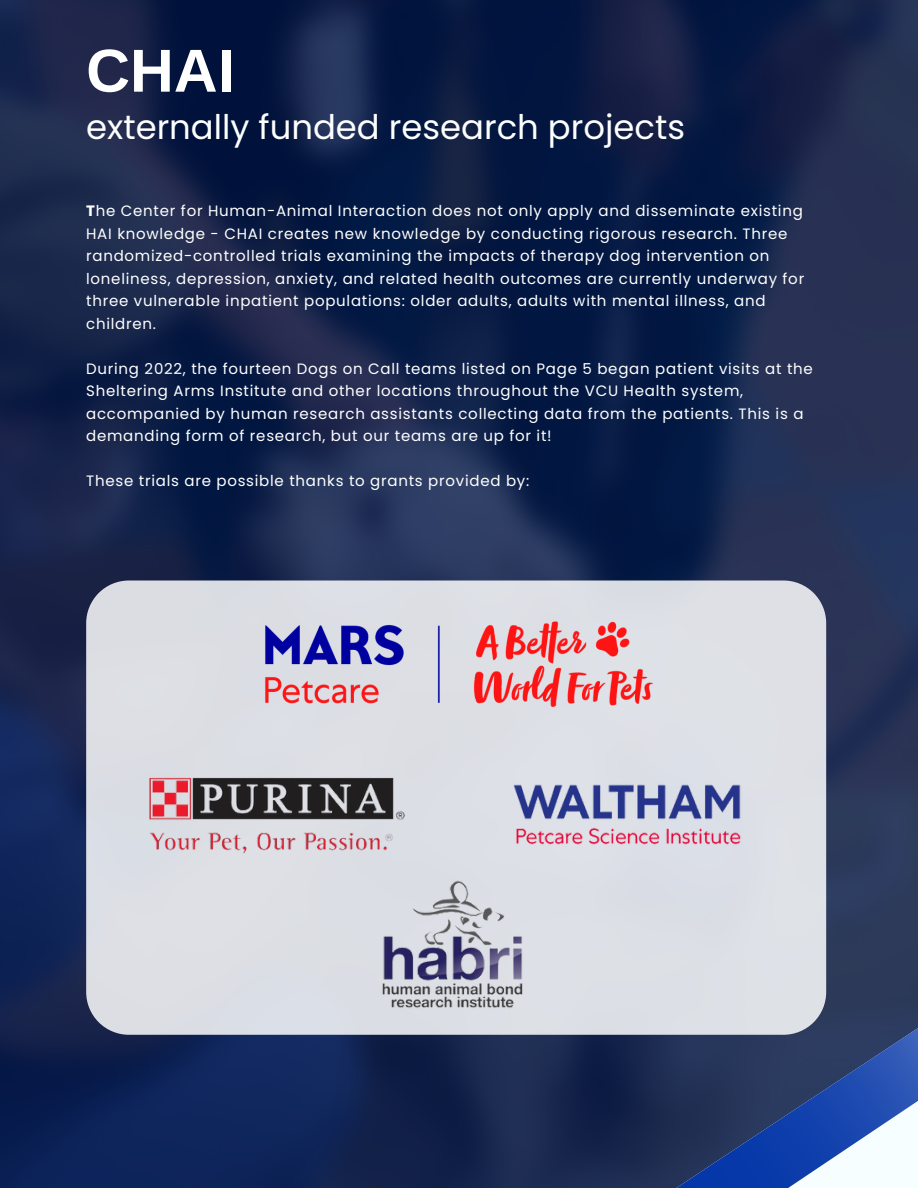
<style>
.page{position:relative;width:918px;height:1188px;background:#fff}
.page>*{position:absolute;margin:0;border:0;box-sizing:border-box;transform-origin:0 0}
.t1{font:700 60.6px "Arimo";color:#fff}
.t2{font:33.9px "Poppins";color:#fdfefe}
.t3{font:15px/22.5px "Poppins";letter-spacing:.05em;color:#fff}
.s1{font-weight:700}
</style>
<div class="page">
<img style="left:0;top:0;width:918px;height:1188px">
<div style="left:85px;top:1159px;width:149px;height:29px;background:#0e245b"></div>
<svg style="left:234px;top:1035px;width:307px;height:153px;background:#122451"></svg>
<svg style="left:541px;top:1017px;width:377px;height:171px;background:#324778"></svg>
<div style="left:86px;top:581px;width:740px;height:454px;background:#dcdfe5"></div>
<img style="left:248px;top:609px;width:421px;height:111px">
<img style="left:365px;top:877px;width:183px;height:142px">
<img style="left:95px;top:759px;width:364px;height:111px">
<img style="left:486px;top:735px;width:282px;height:159px">
<h1 class="t1" style="left:86px;top:37px;width:150px">CHAI</h1>
<h2 class="t2" style="left:86px;top:104px;width:600px">externally funded research projects</h2>
<p class="t3" style="left:86px;top:200px;width:720px"><span class="s1">T</span>he Center for Human-Animal Interaction does not only apply and disseminate existing HAI knowledge - CHAI creates new knowledge by conducting rigorous research. Three randomized-controlled trials examining the impacts of therapy dog intervention on loneliness, depression, anxiety, and related health outcomes are currently underway for three vulnerable inpatient populations: older adults, adults with mental illness, and children.</p>
<p class="t3" style="left:86px;top:357px;width:728px">During 2022, the fourteen Dogs on Call teams listed on Page 5 began patient visits at the Sheltering Arms Institute and other locations throughout the VCU Health system, accompanied by human research assistants collecting data from the patients. This is a demanding form of research, but our teams are up for it!</p>
<p class="t3" style="left:86px;top:470px;width:445px">These trials are possible thanks to grants provided by:</p>
</div>
